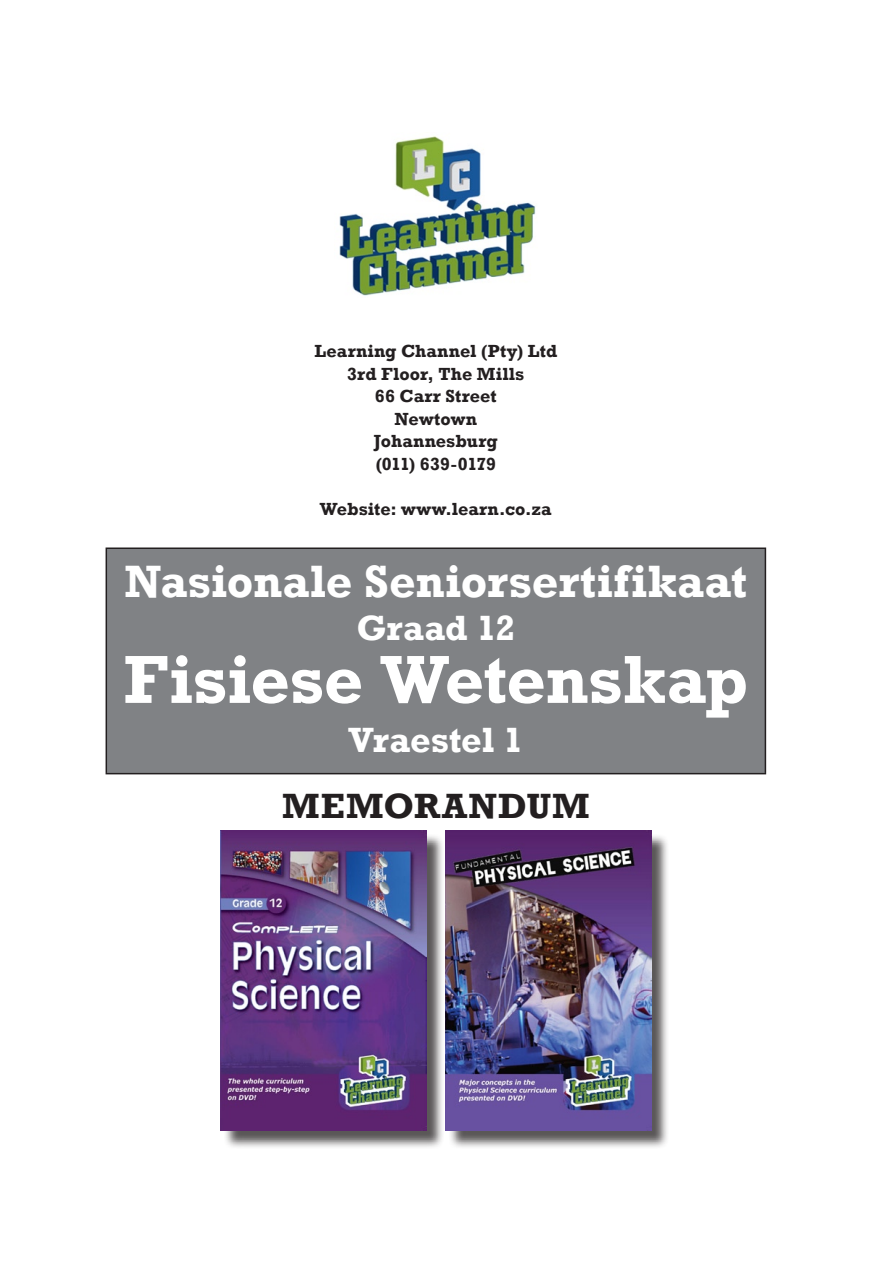
<style>
.page{position:relative;width:893px;height:1263px;background:#fff}
.page>*{position:absolute;margin:0;border:0;box-sizing:border-box;transform-origin:0 0}
.t1{font:700 69px "Rockwell";letter-spacing:-.01em;color:#fff}
.t2{font:700 46.5px "Rockwell";color:#fff}
.t3{font:700 36px "Rockwell";letter-spacing:-.005em;color:#fff}
.t4{font:700 36px "Rockwell";letter-spacing:.03em;color:#231f20}
.t5{font:700 18px/22.5px "Rockwell";letter-spacing:.005em;color:#231f20;text-align:center}
</style>
<div class="page">
<img style="left:339px;top:136px;width:197px;height:160px">
<div style="left:106px;top:548px;width:659px;height:226px;background:#808285"></div>
<hr style="left:106px;top:547px;width:660px;height:2px;background:#231f20">
<hr style="left:106px;top:549px;width:1px;height:224px;background:#231f20">
<hr style="left:765px;top:549px;width:1px;height:224px;background:#231f20">
<hr style="left:106px;top:773px;width:660px;height:1px;background:#231f20">
<div style="left:223px;top:833px;width:446px;height:316px;background:#231f20;opacity:.75"></div>
<img style="left:221px;top:831px;width:205px;height:299px">
<img style="left:445px;top:831px;width:206px;height:299px">
<p class="t5" style="left:314px;top:340px;width:245px">Learning Channel (Pty) Ltd<br>3rd Floor, The Mills<br>66 Carr Street<br>Newtown<br>Johannesburg<br>(011) 639-0179</p>
<p class="t5" style="left:320px;top:497px;width:233px">Website: www.learn.co.za</p>
<h2 class="t2" style="left:125px;top:554px;width:624px">Nasionale Seniorsertifikaat</h2>
<h3 class="t3" style="left:356px;top:606px;width:160px">Graad 12</h3>
<h1 class="t1" style="left:123px;top:638px;width:626px">Fisiese Wetenskap</h1>
<h3 class="t3" style="left:348px;top:718px;width:176px">Vraestel 1</h3>
<h3 class="t4" style="left:282px;top:784px;width:309px">MEMORANDUM</h3>
</div>
